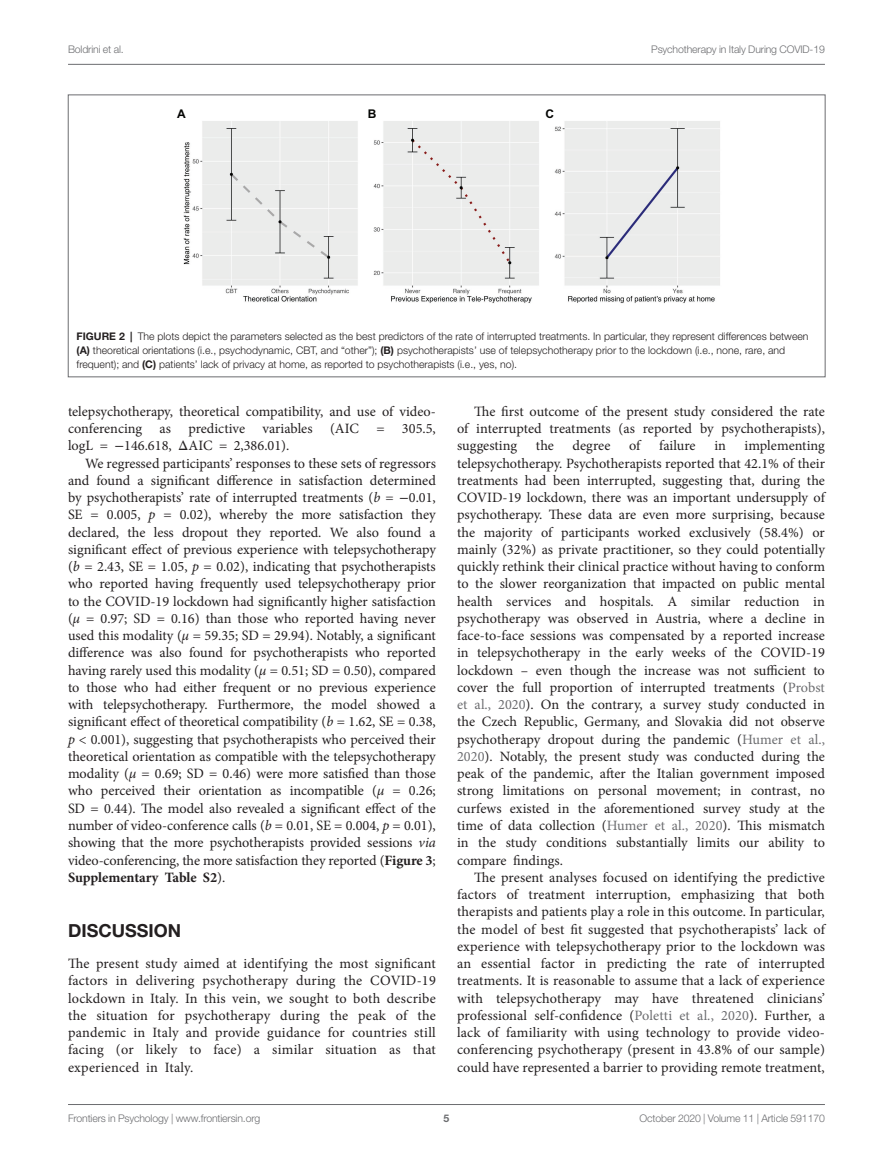
<style>
.page{position:relative;width:893px;height:1170px;background:#fff}
.page>*{position:absolute;margin:0;border:0;box-sizing:border-box;transform-origin:0 0}
.HEAD_1{font:700 18px "Helvetica Neue LT Std";color:#231f20}
.TEXT{font:14.25px/17.2px "Minion Pro";color:#231f20;text-align:justify}
.TEXT_FLUSH{font:14.25px/17.2px "Minion Pro";color:#231f20;text-align:justify}
.TEXT-2{font:700 14.25px "Minion Pro";letter-spacing:-.005em;color:#231f20}
.t1{font:700 12px "Arial";color:#040503}
.FIG_LEG{font:300 10.5px/14.2px "Helvetica Neue LT Std";color:#231f20}
.t2{font:300 10.5px "Helvetica Neue LT Std";letter-spacing:-.015em;color:#6c6d70}
.t3{font:700 10.5px "Helvetica Neue LT Std";color:#6c6d70}
.s1{font-weight:700}
.s2{font-family:"STIX General"}
.s3{font-style:italic}
.s4{font-weight:400}
.s5{color:#6c6d70}
</style>
<div class="page">
<hr style="left:68px;top:64px;width:757px;height:1px;background:#6c6d70">
<hr style="left:68px;top:1104px;width:757px;height:1px;background:#6c6d70">
<img style="left:183px;top:121px;width:537px;height:183px">
<p class="t2" style="left:68px;top:42px;width:57px">Boldrini et al.</p>
<p class="t2" style="left:651px;top:42px;width:175px">Psychotherapy in Italy During COVID-19</p>
<p class="t1" style="left:177px;top:106px;width:10px">A</p>
<p class="t1" style="left:368px;top:106px;width:10px">B</p>
<p class="t1" style="left:545px;top:106px;width:10px">C</p>
<p class="FIG_LEG" style="left:77px;top:329px;width:733px"><span class="s1">FIGURE 2 |</span> The plots depict the parameters selected as the best predictors of the rate of interrupted treatments. In particular, they represent differences between <span class="s1">(A)</span> theoretical orientations (i.e., psychodynamic, CBT, and “other”); <span class="s1">(B)</span> psychotherapists’ use of telepsychotherapy prior to the lockdown (i.e., none, rare, and frequent); and <span class="s1">(C)</span> patients’ lack of privacy at home, as reported to psychotherapists (i.e., yes, no).</p>
<p class="TEXT_FLUSH" style="left:68px;top:402px;width:369px">telepsychotherapy, theoretical compatibility, and use of video-</p>
<p class="TEXT_FLUSH" style="left:68px;top:420px;width:369px">conferencing as predictive variables (AIC = 305.5,</p>
<p class="TEXT_FLUSH" style="left:68px;top:437px;width:223px">logL = <span class="s2">−</span>146.618, <span class="s2">Δ</span>AIC = 2,386.01).</p>
<p class="TEXT_FLUSH" style="left:85px;top:454px;width:352px">We regressed participants’ responses to these sets of regressors</p>
<p class="TEXT_FLUSH" style="left:68px;top:471px;width:369px">and found a significant difference in satisfaction determined</p>
<p class="TEXT_FLUSH" style="left:68px;top:489px;width:369px">by psychotherapists’ rate of interrupted treatments (<span class="s3">b</span> = <span class="s2">−</span>0.01,</p>
<p class="TEXT_FLUSH" style="left:68px;top:506px;width:369px">SE = 0.005, <span class="s3">p</span> = 0.02), whereby the more satisfaction they</p>
<p class="TEXT_FLUSH" style="left:68px;top:523px;width:369px">declared, the less dropout they reported. We also found a</p>
<p class="TEXT_FLUSH" style="left:68px;top:540px;width:369px">significant effect of previous experience with telepsychotherapy</p>
<p class="TEXT_FLUSH" style="left:68px;top:558px;width:369px">(<span class="s3">b</span> = 2.43, SE = 1.05, <span class="s3">p</span> = 0.02), indicating that psychotherapists</p>
<p class="TEXT_FLUSH" style="left:68px;top:575px;width:369px">who reported having frequently used telepsychotherapy prior</p>
<p class="TEXT_FLUSH" style="left:68px;top:592px;width:369px">to the COVID-19 lockdown had significantly higher satisfaction</p>
<p class="TEXT_FLUSH" style="left:68px;top:609px;width:369px">(<span class="s3">μ</span> = 0.97; SD = 0.16) than those who reported having never</p>
<p class="TEXT_FLUSH" style="left:68px;top:627px;width:369px">used this modality (<span class="s3">μ</span> = 59.35; SD = 29.94). Notably, a significant</p>
<p class="TEXT_FLUSH" style="left:68px;top:644px;width:369px">difference was also found for psychotherapists who reported</p>
<p class="TEXT_FLUSH" style="left:68px;top:661px;width:369px">having rarely used this modality (<span class="s3">μ</span> = 0.51; SD = 0.50), compared</p>
<p class="TEXT_FLUSH" style="left:68px;top:678px;width:369px">to those who had either frequent or no previous experience</p>
<p class="TEXT_FLUSH" style="left:68px;top:696px;width:369px">with telepsychotherapy. Furthermore, the model showed a</p>
<p class="TEXT_FLUSH" style="left:68px;top:713px;width:369px">significant effect of theoretical compatibility (<span class="s3">b</span> = 1.62, SE = 0.38,</p>
<p class="TEXT_FLUSH" style="left:68px;top:730px;width:369px"><span class="s3">p</span> &lt; 0.001), suggesting that psychotherapists who perceived their</p>
<p class="TEXT_FLUSH" style="left:68px;top:747px;width:369px">theoretical orientation as compatible with the telepsychotherapy</p>
<p class="TEXT_FLUSH" style="left:68px;top:765px;width:369px">modality (<span class="s3">μ</span> = 0.69; SD = 0.46) were more satisfied than those</p>
<p class="TEXT_FLUSH" style="left:68px;top:782px;width:369px">who perceived their orientation as incompatible (<span class="s3">μ</span> = 0.26;</p>
<p class="TEXT_FLUSH" style="left:68px;top:799px;width:369px">SD = 0.44). The model also revealed a significant effect of the</p>
<p class="TEXT_FLUSH" style="left:68px;top:816px;width:369px">number of video-conference calls (<span class="s3">b</span> = 0.01, SE = 0.004, <span class="s3">p</span> = 0.01),</p>
<p class="TEXT_FLUSH" style="left:68px;top:834px;width:369px">showing that the more psychotherapists provided sessions <span class="s3">via</span></p>
<p class="TEXT_FLUSH" style="left:68px;top:851px;width:369px">video-conferencing, the more satisfaction they reported (<span class="s1">Figure 3</span>;</p>
<p class="TEXT-2" style="left:68px;top:868px;width:159px">Supplementary Table S2<span class="s4">).</span></p>
<p class="HEAD_1" style="left:68px;top:918px;width:115px">DISCUSSION</p>
<p class="TEXT_FLUSH" style="left:68px;top:954px;width:369px">The present study aimed at identifying the most significant factors in delivering psychotherapy during the COVID-19 lockdown in Italy. In this vein, we sought to both describe the situation for psychotherapy during the peak of the pandemic in Italy and provide guidance for countries still facing (or likely to face) a similar situation as that experienced in Italy.</p>
<p class="TEXT" style="left:457px;top:402px;width:369px;text-indent:17px">The first outcome of the present study considered the rate of interrupted treatments (as reported by psychotherapists), suggesting</p>
<p class="TEXT" style="left:457px;top:437px;width:369px;text-indent:287px">implementing telepsychotherapy. Psychotherapists reported that 42.1% of their treatments had been interrupted, suggesting that, during the COVID-19 lockdown, there was an important undersupply of psychotherapy. These data are even more surprising, because the majority of participants worked exclusively (58.4%) or mainly (32%) as private practitioner, so they could potentially quickly rethink their clinical practice without having to conform to the slower reorganization that impacted on public mental health services and hospitals. A similar reduction in psychotherapy was observed in Austria, where a decline in face-to-face sessions was compensated by a reported increase in telepsychotherapy in the early weeks of the COVID-19 lockdown – even though the increase was not sufficient to cover the full proportion of interrupted treatments (<span class="s5">Probst et al., 2020</span>). On the contrary, a survey study conducted in the Czech Republic, Germany, and Slovakia did not observe psychotherapy dropout during the pandemic (<span class="s5">Humer et al., 2020</span>). Notably, the present study was conducted during the peak of the pandemic, after the Italian government imposed strong limitations on personal movement; in contrast, no curfews existed in the aforementioned survey study at the time of data collection (<span class="s5">Humer et al., 2020</span>). This mismatch in the study conditions substantially limits our ability to compare findings.</p>
<p class="TEXT" style="left:457px;top:868px;width:369px;text-indent:17px">The present analyses focused on identifying the predictive factors of treatment interruption, emphasizing that both therapists and patients play a role in this outcome. In particular, the model of best fit suggested that psychotherapists’ lack of experience with telepsychotherapy prior to the lockdown was an essential factor in predicting the rate of interrupted treatments. It is reasonable to assume that a lack of experience with telepsychotherapy may have threatened clinicians’ professional self-confidence (<span class="s5">Poletti et al., 2020</span>). Further, a lack of familiarity with using technology to provide video&shy;conferencing psychotherapy (present in 43.8% of our sample) could have represented a barrier to providing remote treatment,</p>
<p class="TEXT" style="left:536px;top:437px;width:20px">the</p>
<p class="TEXT" style="left:573px;top:437px;width:39px">degree</p>
<p class="TEXT" style="left:629px;top:437px;width:13px">of</p>
<p class="TEXT" style="left:659px;top:437px;width:38px">failure</p>
<p class="TEXT" style="left:714px;top:437px;width:13px">in</p>
<p class="t2" style="left:68px;top:1111px;width:194px">Frontiers in Psychology | www.frontiersin.org</p>
<p class="t3" style="left:444px;top:1111px;width:7px">5</p>
<p class="t2" style="left:640px;top:1111px;width:187px">October 2020 | Volume 11 | Article 591170</p>
</div>
